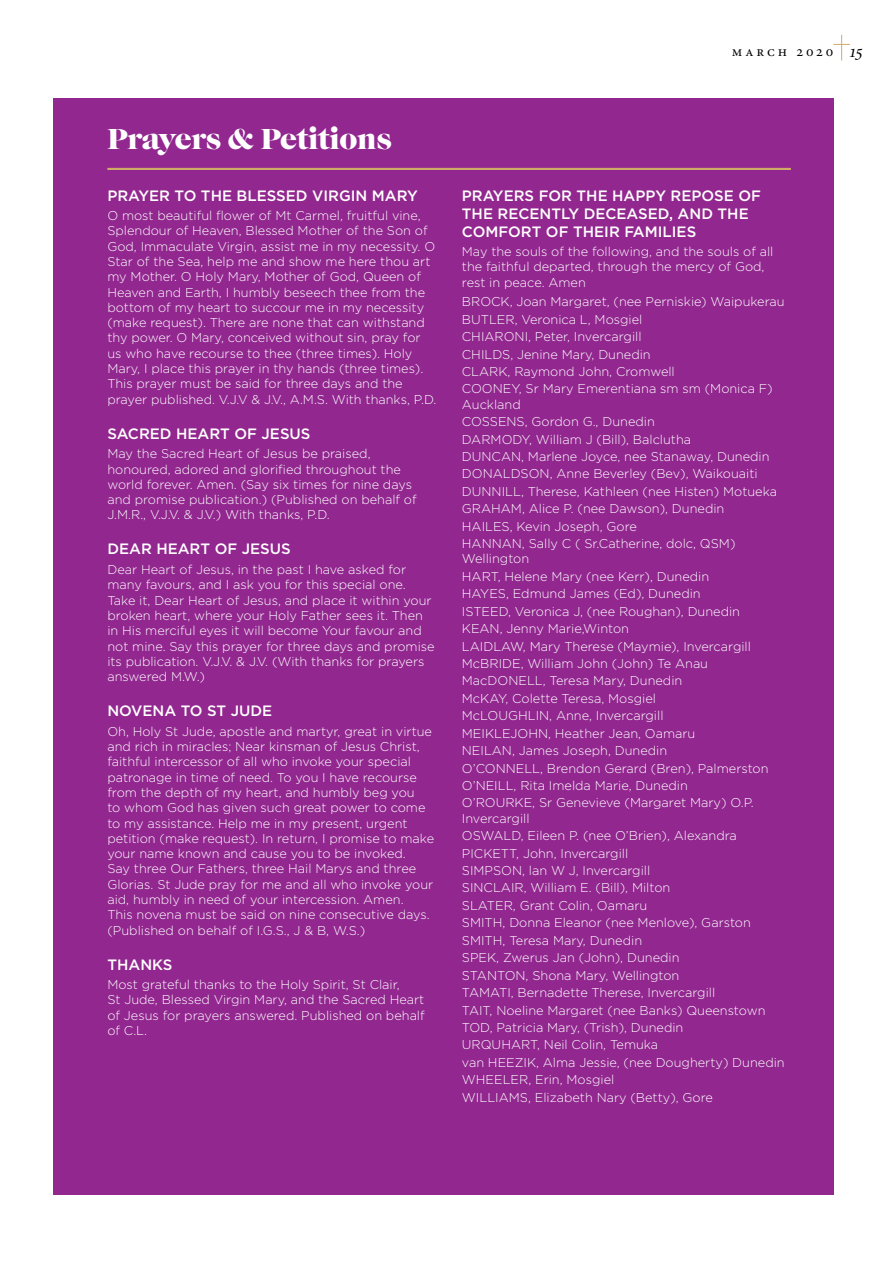
<style>
.page{position:relative;width:893px;height:1263px;background:#fff}
.page>*{position:absolute;margin:0;border:0;box-sizing:border-box;transform-origin:0 0}
.t1{font:30px "Caslon Gra D";letter-spacing:-.01em;color:#fff}
.t2{font:500 15px/18px "Gotham";color:#fff}
.t3{font:15px "Minion Exp";letter-spacing:.2em;color:#000}
.t4{font:300 12.75px/17.4px "Gotham";color:#fff}
</style>
<div class="page">
<div style="left:53px;top:98px;width:780px;height:1096px;background:#92278f"></div>
<hr style="left:107px;top:168px;width:684px;height:2px;background:#d0ad67">
<svg style="left:833px;top:35px;width:17px;height:25px"></svg>
<p class="t3" style="left:732px;top:45px;width:103px">march 2020</p>
<h1 class="t1" style="left:107px;top:121px;width:286px">Prayers &amp; Petitions</h1>
<p class="t2" style="left:107px;top:186px;width:312px">PRAYER TO THE BLESSED VIRGIN MARY</p>
<p class="t4" style="left:107px;top:208px;width:330px;line-height:15.3px">O most beautiful flower of Mt Carmel, fruitful vine, Splendour of Heaven, Blessed Mother of the Son of God, Immaculate Virgin, assist me in my necessity. O Star of the Sea, help me and show me here thou art my Mother. O Holy Mary, Mother of God, Queen of Heaven and Earth, I humbly beseech thee from the bottom of my heart to succour me in my necessity (make request). There are none that can withstand thy power. O Mary, conceived without sin, pray for us who have recourse to thee (three times). Holy Mary, I place this prayer in thy hands (three times).<br>This prayer must be said for three days and the prayer published. V.J.V &amp; J.V., A.M.S. With thanks, P.D.</p>
<p class="t2" style="left:107px;top:424px;width:205px">SACRED HEART OF JESUS</p>
<p class="t4" style="left:107px;top:446px;width:311px;line-height:15.3px">May the Sacred Heart of Jesus be praised, honoured, adored and glorified throughout the world forever. Amen. (Say six times for nine days and promise publication.) (Published on behalf of J.M.R., V.J.V. &amp; J.V.) With thanks, P.D.</p>
<p class="t2" style="left:107px;top:540px;width:185px">DEAR HEART OF JESUS</p>
<p class="t4" style="left:107px;top:561px;width:329px;line-height:15.3px">Dear Heart of Jesus, in the past I have asked for many favours, and I ask you for this special one.<br>Take it, Dear Heart of Jesus, and place it within your broken heart, where your Holy Father sees it. Then in His merciful eyes it will become Your favour and not mine. Say this prayer for three days and promise its publication. V.J.V. &amp; J.V. (With thanks for prayers answered M.W.)</p>
<p class="t2" style="left:107px;top:702px;width:166px">NOVENA TO ST JUDE</p>
<p class="t4" style="left:107px;top:723px;width:328px;line-height:15.3px">Oh, Holy St Jude, apostle and martyr, great in virtue and rich in miracles; Near kinsman of Jesus Christ, faithful intercessor of all who invoke your special patronage in time of need. To you I have recourse from the depth of my heart, and humbly beg you<br>to whom God has given such great power to come to my assistance. Help me in my present, urgent petition (make request). In return, I promise to make your name known and cause you to be invoked.<br>Say three Our Fathers, three Hail Marys and three Glorias. St Jude pray for me and all who invoke your aid, humbly in need of your intercession. Amen.<br>This novena must be said on nine consecutive days. (Published on behalf of I.G.S., J &amp; B, W.S.)</p>
<p class="t2" style="left:107px;top:955px;width:67px">THANKS</p>
<p class="t4" style="left:107px;top:977px;width:319px;line-height:15.3px">Most grateful thanks to the Holy Spirit, St Clair,<br>St Jude, Blessed Virgin Mary, and the Sacred Heart of Jesus for prayers answered. Published on behalf of C.L.</p>
<p class="t2" style="left:462px;top:186px;width:301px">PRAYERS FOR THE HAPPY REPOSE OF<br>THE RECENTLY DECEASED, AND THE<br>COMFORT OF THEIR FAMILIES</p>
<p class="t4" style="left:462px;top:244px;width:313px;line-height:15.3px">May the souls of the following, and the souls of all the faithful departed, through the mercy of God, rest in peace. Amen</p>
<p class="t4" style="left:462px;top:293px;width:324px">BROCK, Joan Margaret, (nee Perniskie) Waipukerau BUTLER, Veronica L, Mosgiel<br>CHIARONI, Peter, Invercargill<br>CHILDS, Jenine Mary, Dunedin<br>CLARK, Raymond John, Cromwell<br>COONEY, Sr Mary Emerentiana sm sm (Monica F)</p>
<p class="t4" style="left:462px;top:395px;width:317px">Auckland<br>COSSENS, Gordon G., Dunedin<br>DARMODY, William J (Bill), Balclutha<br>DUNCAN, Marlene Joyce, nee Stanaway, Dunedin DONALDSON, Anne Beverley (Bev), Waikouaiti DUNNILL, Therese, Kathleen (nee Histen) Motueka GRAHAM, Alice P. (nee Dawson), Dunedin HAILES, Kevin Joseph, Gore<br>HANNAN, Sally C ( Sr.Catherine, dolc, QSM)</p>
<p class="t4" style="left:462px;top:550px;width:308px">Wellington<br>HART, Helene Mary (nee Kerr), Dunedin<br>HAYES, Edmund James (Ed), Dunedin<br>ISTEED, Veronica J, (nee Roughan), Dunedin KEAN, Jenny Marie,Winton<br>LAIDLAW, Mary Therese (Maymie), Invercargill McBRIDE, William John (John) Te Anau MacDONELL, Teresa Mary, Dunedin<br>McKAY, Colette Teresa, Mosgiel<br>McLOUGHLIN, Anne, Invercargill<br>MEIKLEJOHN, Heather Jean, Oamaru<br>NEILAN, James Joseph, Dunedin<br>O’CONNELL, Brendon Gerard (Bren), Palmerston O’NEILL, Rita Imelda Marie, Dunedin<br>O’ROURKE, Sr Genevieve (Margaret Mary) O.P.</p>
<p class="t4" style="left:462px;top:809px;width:324px">Invercargill<br>OSWALD, Eileen P. (nee O’Brien), Alexandra PICKETT, John, Invercargill<br>SIMPSON, lan W J, Invercargill<br>SINCLAIR, William E. (Bill), Milton<br>SLATER, Grant Colin, Oamaru<br>SMITH, Donna Eleanor (nee Menlove), Garston SMITH, Teresa Mary, Dunedin<br>SPEK, Zwerus Jan (John), Dunedin<br>STANTON, Shona Mary, Wellington<br>TAMATI, Bernadette Therese, Invercargill<br>TAIT, Noeline Margaret (nee Banks) Queenstown TOD, Patricia Mary, (Trish), Dunedin<br>URQUHART, Neil Colin, Temuka<br>van HEEZIK, Alma Jessie, (nee Dougherty) Dunedin WHEELER, Erin, Mosgiel<br>WILLIAMS, Elizabeth Nary (Betty), Gore</p>
</div>
